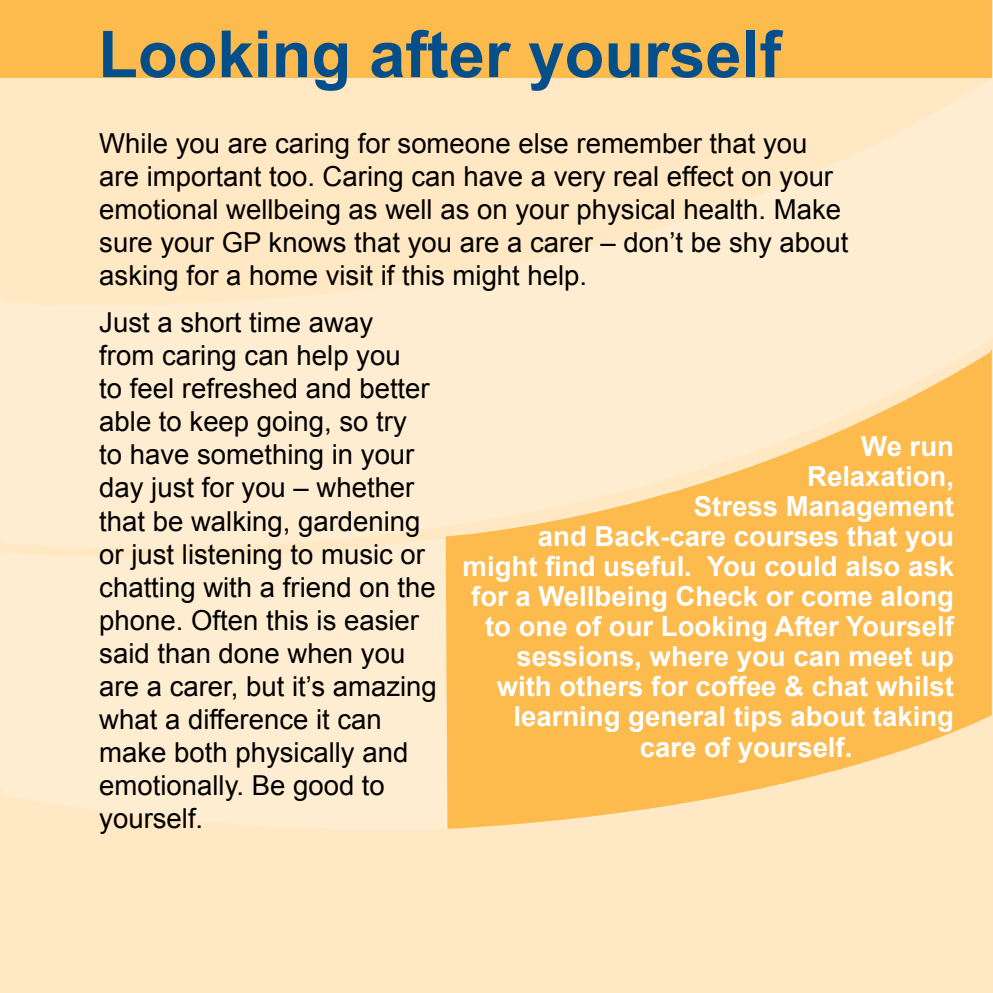
<style>
.page{position:relative;width:993px;height:993px;background:#fff}
.page>*{position:absolute;margin:0;border:0;box-sizing:border-box;transform-origin:0 0}
.t1{font:700 65px "Arial";color:#044f8a}
.t2{font:27.5px/33px "Arial";color:#000}
.t3{font:700 27.5px "Arial";color:#fff}
</style>
<div class="page">
<img style="left:0;top:0;width:992px;height:992px">
<div style="left:0;top:0;width:991px;height:77px;background:#fdba4d"></div>
<svg style="left:445px;top:349px;width:546px;height:481px;background:#fdcb79"></svg>
<h1 class="t1" style="left:98px;top:11px;width:684px">Looking after yourself</h1>
<p class="t2" style="left:99px;top:127px;width:750px">While you are caring for someone else remember that you are important too. Caring can have a very real effect on your emotional wellbeing as well as on your physical health. Make sure your GP knows that you are a carer – don’t be shy about asking for a home visit if this might help.</p>
<p class="t2" style="left:99px;top:306px;width:339px">Just a short time away<br>from caring can help you<br>to feel refreshed and better able to keep going, so try<br>to have something in your day just for you – whether that be walking, gardening or just listening to music or chatting with a friend on the phone. Often this is easier said than done when you are a carer, but it’s amazing what a difference it can make both physically and emotionally. Be good to yourself.</p>
<p class="t3" style="left:860px;top:428px;width:94px">We run</p>
<p class="t3" style="left:806px;top:458px;width:148px">Relaxation,</p>
<p class="t3" style="left:693px;top:488px;width:261px">Stress Management</p>
<p class="t3" style="left:537px;top:518px;width:417px">and Back-care courses that you</p>
<p class="t3" style="left:462px;top:548px;width:493px">might find useful. You could also ask</p>
<p class="t3" style="left:471px;top:578px;width:484px">for a Wellbeing Check or come along</p>
<p class="t3" style="left:485px;top:608px;width:470px">to one of our Looking After Yourself</p>
<p class="t3" style="left:516px;top:638px;width:439px">sessions, where you can meet up</p>
<p class="t3" style="left:496px;top:668px;width:458px">with others for coffee &amp; chat whilst</p>
<p class="t3" style="left:513px;top:698px;width:442px">learning general tips about taking</p>
<p class="t3" style="left:639px;top:728px;width:214px">care of yourself.</p>
</div>
